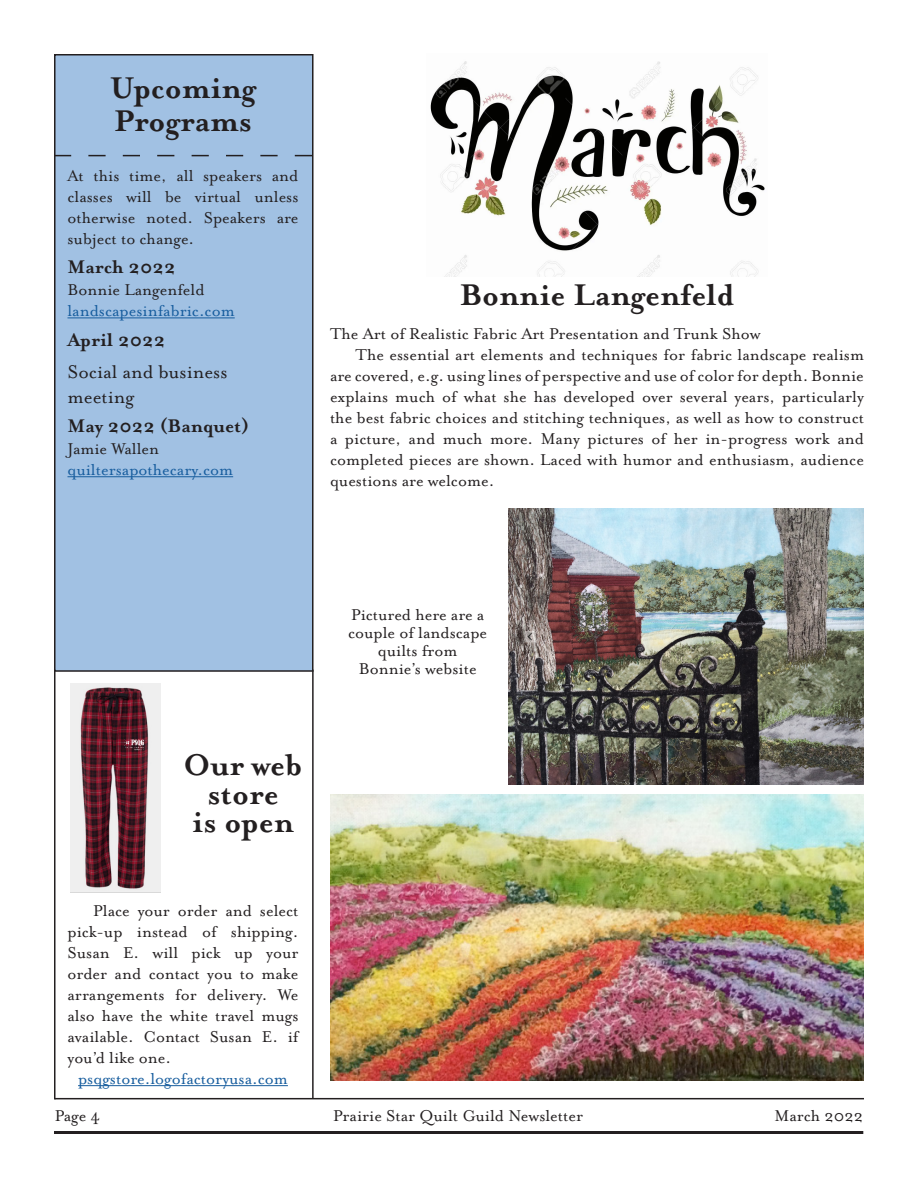
<style>
.page{position:relative;width:918px;height:1188px;background:#fff}
.page>*{position:absolute;margin:0;border:0;box-sizing:border-box;transform-origin:0 0}
.Headline{font:700 34.35px/28.5px "Mrs Eaves OT";color:#231f20}
.Emphasized_body_copy{font:700 21px "Mrs Eaves OT";color:#231f20}
.Emphasized_body_copy-2{font:21px/25.2px "Mrs Eaves OT";color:#231f20}
.Body_copy{font:18px/21px "Mrs Eaves OT";color:#231f20;text-align:justify}
.Body_copy-2{font:18px "Mrs Eaves OT";color:#175d9e}
</style>
<div class="page">
<hr style="left:55px;top:1098px;width:809px;height:1px;background:#231f20">
<hr style="left:54px;top:1131px;width:809px;height:3px;background:#231f20">
<div style="left:55px;top:55px;width:258px;height:616px;background:#a1c1e3"></div>
<div style="left:54px;top:54px;width:260px;height:618px;border:2px solid #231f20"></div>
<hr style="left:68px;top:318px;width:167px;height:1px;background:#175d9e">
<hr style="left:68px;top:476px;width:165px;height:1px;background:#175d9e">
<svg style="left:54px;top:155px;width:258px;height:1px"></svg>
<hr style="left:78px;top:1085px;width:210px;height:1px;background:#175d9e">
<img style="left:70px;top:684px;width:91px;height:208px">
<hr style="left:312px;top:670px;width:2px;height:428px;background:#231f20">
<hr style="left:54px;top:670px;width:2px;height:429px;background:#231f20">
<img style="left:430px;top:61px;width:335px;height:215px">
<img style="left:509px;top:508px;width:355px;height:276px">
<img style="left:330px;top:795px;width:534px;height:285px">
<p class="Headline" style="left:110px;top:72px;width:148px;line-height:33px">Upcoming<br>Programs</p>
<p class="Body_copy" style="left:68px;top:165px;width:233px">At this time, all speakers and classes will be virtual unless otherwise noted. Speakers are subject to change.</p>
<p class="Emphasized_body_copy" style="left:68px;top:256px;width:110px">March 2022</p>
<p class="Body_copy" style="left:68px;top:279px;width:139px">Bonnie Langenfeld</p>
<p class="Body_copy-2" style="left:68px;top:301px;width:169px">landscapesinfabric.com</p>
<p class="Emphasized_body_copy" style="left:68px;top:328px;width:99px">April 2022</p>
<p class="Emphasized_body_copy-2" style="left:68px;top:359px;width:162px">Social and business meeting</p>
<p class="Emphasized_body_copy" style="left:68px;top:414px;width:183px">May 2022 (Banquet)</p>
<p class="Body_copy" style="left:68px;top:438px;width:93px">Jamie Wallen</p>
<p class="Body_copy-2" style="left:68px;top:460px;width:167px">quiltersapothecary.com</p>
<p class="Headline" style="left:460px;top:281px;width:276px">Bonnie Langenfeld</p>
<p class="Body_copy" style="left:330px;top:323px;width:432px">The Art of Realistic Fabric Art Presentation and Trunk Show</p>
<p class="Body_copy" style="left:330px;top:344px;width:536px;text-indent:26px">The essential art elements and techniques for fabric landscape realism are covered, e.g. using lines of perspective and use of color for depth. Bonnie explains much of what she has developed over several years, particularly the best fabric choices and stitching techniques, as well as how to construct a picture, and much more. Many pictures of her in-progress work and completed pieces are shown. Laced with humor and enthusiasm, audience questions are welcome.</p>
<p class="Headline" style="left:184px;top:751px;width:120px;text-align:center">Our web store<br>is open</p>
<p class="Body_copy" style="left:68px;top:900px;width:233px;text-indent:26px">Place your order and select pick-up instead of shipping.<br>Susan E. will pick up your order and contact you to make arrangements for delivery. We also have the white travel mugs available. Contact Susan E. if you’d like one.</p>
<p class="Body_copy-2" style="left:78px;top:1069px;width:211px">psqgstore.logofactoryusa.com</p>
<p class="Body_copy" style="left:348px;top:606px;width:140px;line-height:18px;text-align:center">Pictured here are a couple of landscape quilts from<br>Bonnie’s website</p>
<p class="Body_copy" style="left:55px;top:1106px;width:47px">Page 4</p>
<p class="Body_copy" style="left:333px;top:1106px;width:252px">Prairie Star Quilt Guild Newsletter</p>
<p class="Body_copy" style="left:775px;top:1106px;width:90px">March 2022</p>
</div>
